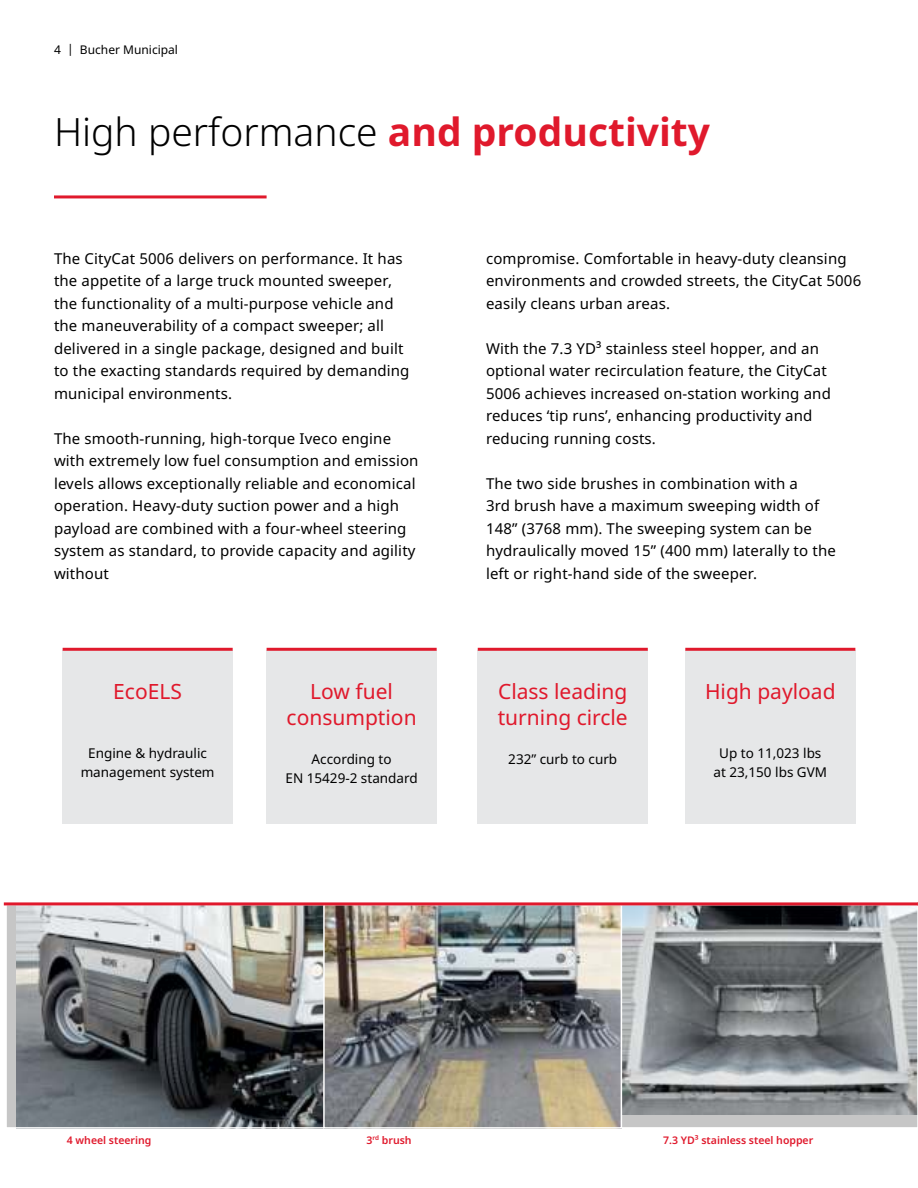
<style>
.page{position:relative;width:918px;height:1188px;background:#fff}
.page>*{position:absolute;margin:0;border:0;box-sizing:border-box;transform-origin:0 0}
.t1{font:300 39px "Noto Sans";color:#000}
.t2{font:21px/25.5px "Noto Sans";color:#e0192c}
.t3{font:15px/22.5px "Noto Sans";letter-spacing:.01em;color:#000}
.t4{font:13.5px/19.5px "Noto Sans";color:#000;text-align:center}
.t5{font:12px "Noto Sans";color:#000}
.t6{font:600 10.5px "Noto Sans";color:#e0192c}
.s1{font-weight:700;color:#e0192c}
</style>
<div class="page">
<div style="left:6px;top:904px;width:318px;height:224px;background:#c6c6c6"></div>
<img style="left:16px;top:907px;width:307px;height:219px">
<div style="left:5px;top:904px;width:321px;height:225px;border:2px solid #fff"></div>
<div style="left:621px;top:904px;width:297px;height:224px;background:#c6c6c6"></div>
<img style="left:623px;top:907px;width:292px;height:208px">
<div style="left:620px;top:904px;width:298px;height:225px;border:2px solid #fff"></div>
<img style="left:326px;top:907px;width:293px;height:219px">
<div style="left:323px;top:904px;width:299px;height:225px;border:2px solid #fff"></div>
<hr style="left:4px;top:902px;width:914px;height:3px;background:#e0192c">
<hr style="left:54px;top:195px;width:213px;height:3px;background:#e0192c">
<div style="left:63px;top:651px;width:170px;height:173px;background:#e6e7e8"></div>
<div style="left:685px;top:651px;width:170px;height:173px;background:#e6e7e8"></div>
<div style="left:478px;top:651px;width:170px;height:173px;background:#e6e7e8"></div>
<div style="left:267px;top:651px;width:170px;height:173px;background:#e6e7e8"></div>
<hr style="left:63px;top:648px;width:170px;height:3px;background:#e0192c">
<hr style="left:685px;top:648px;width:170px;height:3px;background:#e0192c">
<hr style="left:478px;top:648px;width:170px;height:3px;background:#e0192c">
<hr style="left:267px;top:648px;width:170px;height:3px;background:#e0192c">
<svg style="left:917px;top:902px;width:1px;height:227px"></svg>
<p class="t5" style="left:54px;top:44px;width:126px">4 | Bucher Municipal</p>
<h1 class="t1" style="left:54px;top:116px;width:658px">High performance <span class="s1">and productivity</span></h1>
<p class="t3" style="left:54px;top:248px;width:357px">The CityCat 5006 delivers on performance. It has the appetite of a large truck mounted sweeper, the functionality of a multi-purpose vehicle and the maneuverability of a compact sweeper; all delivered in a single package, designed and built to the exacting standards required by demanding municipal environments.</p>
<p class="t3" style="left:54px;top:428px;width:366px">The smooth-running, high-torque Iveco engine with extremely low fuel consumption and emission levels allows exceptionally reliable and economical operation. Heavy-duty suction power and a high payload are combined with a four-wheel steering system as standard, to provide capacity and agility without</p>
<h2 class="t2" style="left:113px;top:680px;width:70px">EcoELS</h2>
<p class="t4" style="left:81px;top:744px;width:135px">Engine &amp; hydraulic management system</p>
<h2 class="t2" style="left:287px;top:680px;width:132px;text-align:center">Low fuel consumption</h2>
<p class="t4" style="left:286px;top:750px;width:134px">According to<br>EN 15429-2 standard</p>
<p class="t3" style="left:486px;top:248px;width:377px">compromise. Comfortable in heavy-duty cleansing environments and crowded streets, the CityCat 5006 easily cleans urban areas.</p>
<p class="t3" style="left:486px;top:338px;width:346px">With the 7.3 YD³ stainless steel hopper, and an optional water recirculation feature, the CityCat 5006 achieves increased on-station working and reduces ‘tip runs’, enhancing productivity and reducing running costs.</p>
<p class="t3" style="left:486px;top:473px;width:351px">The two side brushes in combination with a<br>3rd brush have a maximum sweeping width of 148” (3768 mm). The sweeping system can be hydraulically moved 15” (400 mm) laterally to the left or right-hand side of the sweeper.</p>
<h2 class="t2" style="left:498px;top:680px;width:132px">Class leading turning circle</h2>
<p class="t4" style="left:508px;top:750px;width:110px">232” curb to curb</p>
<h2 class="t2" style="left:705px;top:680px;width:132px">High payload</h2>
<p class="t4" style="left:714px;top:744px;width:115px">Up to 11,023 lbs at 23,150 lbs GVM</p>
<p class="t6" style="left:67px;top:1135px;width:86px">4 wheel steering</p>
<p class="t6" style="left:367px;top:1135px;width:47px">3<sup>rd</sup> brush</p>
<p class="t6" style="left:663px;top:1135px;width:152px">7.3 YD³ stainless steel hopper</p>
</div>
